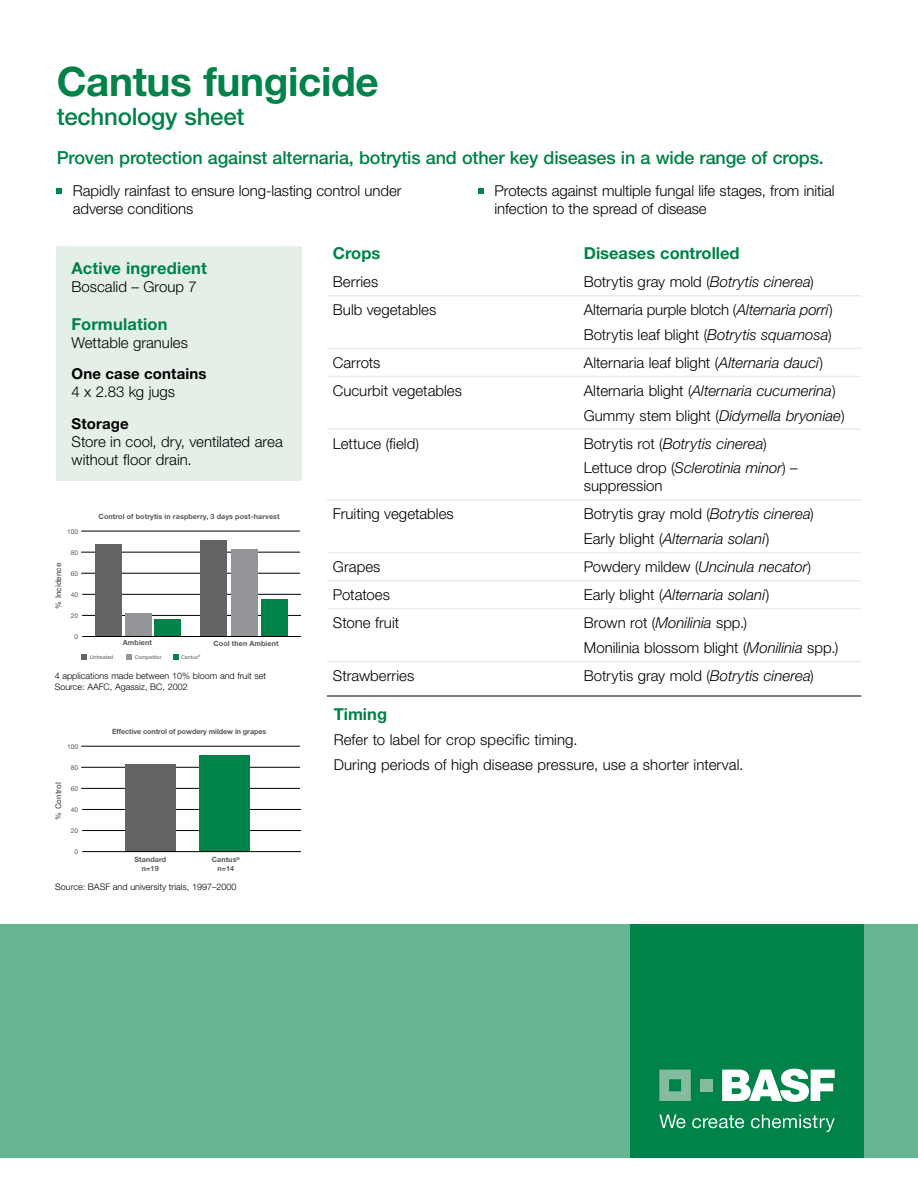
<style>
.page{position:relative;width:918px;height:1188px;background:#fff}
.page>*{position:absolute;margin:0;border:0;box-sizing:border-box;transform-origin:0 0}
.t1{font:700 40.5px "Helvetica Neue LT Std";letter-spacing:-.01em;color:#008248}
.t2{font:500 24px "Helvetica Neue LT Std";letter-spacing:-.01em;color:#008248}
.t3{font:500 18px "Helvetica Neue LT Std";letter-spacing:-.01em;color:#008248}
.t4{font:700 16.5px "Helvetica Neue LT Std";color:#008248}
.t5{font:300 15px/24.8px "Helvetica Neue LT Std";color:#000}
.t6{font:italic 300 15px/24.8px "Helvetica Neue LT Std";color:#000}
.t7{font:700 15px "Helvetica Neue LT Std";letter-spacing:.01em;color:#000}
.t8{font:300 9px/10.5px "Helvetica Neue LT Std";color:#000}
.t9{font:500 7.8px "Helvetica Neue LT Std";color:#58585a}
.t10{font:700 7.2px/8.6px "Helvetica Neue LT Std";letter-spacing:.01em;color:#58585a;text-align:center}
.t11{font:700 7.2px "Helvetica Neue LT Std";letter-spacing:-.01em;color:#58585a}
.t12{font:6.6px "Helvetica Neue LT Std";letter-spacing:.005em;color:#58585a}
.t13{font:5.25px "Helvetica Neue LT Std";letter-spacing:.01em;color:#58585a}
.t14{font:3px "Helvetica Neue LT Std";color:#58585a}
.s1{font-style:italic}
.s2{font-style:normal}
</style>
<div class="page">
<div style="left:0;top:924px;width:918px;height:234px;background:#66b491"></div>
<div style="left:630px;top:924px;width:234px;height:234px;background:#008248"></div>
<svg style="left:659px;top:1070px;width:32px;height:31px"></svg>
<div style="left:700px;top:1079px;width:13px;height:12px;background:#85bb9f"></div>
<svg style="left:722px;top:1069px;width:113px;height:33px"></svg>
<svg style="left:659px;top:1115px;width:26px;height:13px"></svg>
<svg style="left:692px;top:1115px;width:52px;height:13px"></svg>
<svg style="left:751px;top:1115px;width:84px;height:17px"></svg>
<div style="left:57px;top:247px;width:245px;height:234px;background:#e4efe8"></div>
<svg style="left:57px;top:189px;width:5px;height:5px"></svg>
<svg style="left:478px;top:189px;width:6px;height:5px"></svg>
<hr style="left:327px;top:696px;width:534px;height:1px;background:#000">
<hr style="left:327px;top:295px;width:251px;height:1px;background:#e4efe8">
<hr style="left:578px;top:295px;width:283px;height:1px;background:#e4efe8">
<hr style="left:327px;top:348px;width:251px;height:1px;background:#e4efe8">
<hr style="left:578px;top:348px;width:283px;height:1px;background:#e4efe8">
<hr style="left:327px;top:376px;width:251px;height:1px;background:#e4efe8">
<hr style="left:578px;top:376px;width:283px;height:1px;background:#e4efe8">
<hr style="left:327px;top:428px;width:251px;height:2px;background:#e4efe8">
<hr style="left:578px;top:428px;width:283px;height:2px;background:#e4efe8">
<hr style="left:327px;top:499px;width:251px;height:2px;background:#e4efe8">
<hr style="left:578px;top:499px;width:283px;height:2px;background:#e4efe8">
<hr style="left:327px;top:552px;width:251px;height:1px;background:#e4efe8">
<hr style="left:578px;top:552px;width:283px;height:1px;background:#e4efe8">
<hr style="left:327px;top:580px;width:251px;height:1px;background:#e4efe8">
<hr style="left:578px;top:580px;width:283px;height:1px;background:#e4efe8">
<hr style="left:327px;top:608px;width:251px;height:1px;background:#e4efe8">
<hr style="left:578px;top:608px;width:283px;height:1px;background:#e4efe8">
<hr style="left:327px;top:661px;width:251px;height:1px;background:#e4efe8">
<hr style="left:578px;top:661px;width:283px;height:1px;background:#e4efe8">
<svg style="left:81px;top:655px;width:6px;height:5px"></svg>
<hr style="left:81px;top:531px;width:219px;height:1px;background:#000">
<hr style="left:81px;top:573px;width:219px;height:1px;background:#000">
<hr style="left:81px;top:552px;width:219px;height:1px;background:#000">
<hr style="left:82px;top:594px;width:219px;height:1px;background:#000">
<hr style="left:82px;top:615px;width:219px;height:1px;background:#000">
<div style="left:155px;top:619px;width:26px;height:17px;background:#008248"></div>
<div style="left:95px;top:544px;width:26px;height:92px;background:#636466"></div>
<div style="left:125px;top:613px;width:26px;height:23px;background:#939598"></div>
<div style="left:261px;top:599px;width:26px;height:37px;background:#008248"></div>
<div style="left:201px;top:540px;width:26px;height:96px;background:#636466"></div>
<div style="left:231px;top:549px;width:26px;height:87px;background:#939598"></div>
<hr style="left:82px;top:636px;width:219px;height:1px;background:#000">
<svg style="left:173px;top:655px;width:5px;height:5px"></svg>
<svg style="left:127px;top:655px;width:5px;height:5px"></svg>
<hr style="left:81px;top:746px;width:219px;height:1px;background:#000">
<hr style="left:81px;top:788px;width:219px;height:1px;background:#000">
<hr style="left:81px;top:767px;width:219px;height:1px;background:#000">
<hr style="left:82px;top:809px;width:219px;height:1px;background:#000">
<hr style="left:82px;top:830px;width:219px;height:1px;background:#000">
<div style="left:199px;top:755px;width:51px;height:97px;background:#008248"></div>
<div style="left:125px;top:764px;width:50px;height:88px;background:#636466"></div>
<hr style="left:82px;top:851px;width:219px;height:1px;background:#000">
<h1 class="t1" style="left:57px;top:57px;width:324px">Cantus fungicide</h1>
<h2 class="t2" style="left:57px;top:102px;width:189px">technology sheet</h2>
<p class="t3" style="left:57px;top:147px;width:769px">Proven protection against alternaria, botrytis and other key diseases in a wide range of crops.</p>
<p class="t5" style="left:73px;top:182px;width:330px;line-height:18px">Rapidly rainfast to ensure long-lasting control under adverse conditions</p>
<p class="t5" style="left:495px;top:182px;width:342px;line-height:18px">Protects against multiple fungal life stages, from initial infection to the spread of disease</p>
<p class="t4" style="left:72px;top:258px;width:137px">Active ingredient</p>
<p class="t5" style="left:72px;top:274px;width:127px">Boscalid – Group 7</p>
<p class="t4" style="left:72px;top:314px;width:98px">Formulation</p>
<p class="t5" style="left:72px;top:330px;width:118px">Wettable granules</p>
<p class="t7" style="left:72px;top:365px;width:137px">One case contains</p>
<p class="t5" style="left:72px;top:379px;width:105px">4 x 2.83 kg jugs</p>
<p class="t7" style="left:72px;top:414px;width:59px">Storage</p>
<p class="t5" style="left:72px;top:432px;width:213px;line-height:18px">Store in cool, dry, ventilated area without floor drain.</p>
<p class="t12" style="left:67px;top:527px;width:13px">100</p>
<p class="t12" style="left:71px;top:548px;width:9px">80</p>
<p class="t12" style="left:71px;top:569px;width:9px">60</p>
<p class="t12" style="left:71px;top:590px;width:9px">40</p>
<p class="t12" style="left:71px;top:611px;width:9px">20</p>
<p class="t12" style="left:74px;top:632px;width:5px">0</p>
<p class="t9" style="left:54px;top:609px;width:47px;rotate:-90deg">% Incidence</p>
<p class="t10" style="left:99px;top:512px;width:183px">Control of botrytis in raspberry, 3 days post-harvest</p>
<p class="t10" style="left:123px;top:638px;width:31px">Ambient</p>
<p class="t10" style="left:213px;top:639px;width:67px">Cool then Ambient</p>
<p class="t13" style="left:135px;top:654px;width:28px">Competitor</p>
<p class="t14" style="left:198px;top:655px;width:4px">®</p>
<p class="t8" style="left:55px;top:670px;width:213px">4 applications made between 10% bloom and fruit set<br>Source: AAFC, Agassiz, BC, 2002</p>
<p class="t13" style="left:181px;top:654px;width:18px">Cantus</p>
<p class="t13" style="left:90px;top:654px;width:25px">Untreated</p>
<p class="t12" style="left:67px;top:742px;width:13px">100</p>
<p class="t12" style="left:71px;top:763px;width:9px">80</p>
<p class="t12" style="left:71px;top:784px;width:9px">60</p>
<p class="t12" style="left:71px;top:805px;width:9px">40</p>
<p class="t12" style="left:71px;top:826px;width:9px">20</p>
<p class="t12" style="left:74px;top:847px;width:5px">0</p>
<p class="t9" style="left:54px;top:820px;width:39px;rotate:-90deg">% Control</p>
<p class="t11" style="left:112px;top:727px;width:156px">Effective control of powdery mildew in grapes</p>
<p class="t10" style="left:134px;top:855px;width:33px">Standard n=19</p>
<p class="t10" style="left:212px;top:855px;width:30px">Cantus<sup>® </sup>n=14</p>
<p class="t8" style="left:55px;top:881px;width:183px">Source: BASF and university trials, 1997–2000</p>
<p class="t4" style="left:333px;top:243px;width:49px">Crops</p>
<p class="t4" style="left:584px;top:243px;width:157px">Diseases controlled</p>
<p class="t5" style="left:333px;top:269px;width:47px">Berries</p>
<p class="t5" style="left:584px;top:269px;width:232px">Botrytis gray mold (<span class="s1">Botrytis cinerea</span>)</p>
<p class="t5" style="left:333px;top:297px;width:105px">Bulb vegetables</p>
<p class="t5" style="left:584px;top:297px;width:250px">Alternaria purple blotch (<span class="s1">Alternaria porri</span>)<br>Botrytis leaf blight (<span class="s1">Botrytis squamosa</span>)</p>
<p class="t5" style="left:333px;top:350px;width:49px">Carrots</p>
<p class="t5" style="left:584px;top:350px;width:241px">Alternaria leaf blight (<span class="s1">Alternaria dauci</span>)</p>
<p class="t5" style="left:333px;top:378px;width:131px">Cucurbit vegetables</p>
<p class="t6" style="left:584px;top:378px;width:262px"><span class="s2">Alternaria blight (</span>Alternaria cucumerina<span class="s2">)<br>Gummy stem blight (</span>Didymella bryoniae<span class="s2">)</span></p>
<p class="t5" style="left:333px;top:431px;width:88px">Lettuce (field)</p>
<p class="t6" style="left:584px;top:431px;width:216px"><span class="s2">Botrytis rot (</span>Botrytis cinerea<span class="s2">)<br>Lettuce drop (</span>Sclerotinia minor<span class="s2">) –</span></p>
<p class="t5" style="left:584px;top:473px;width:80px">suppression</p>
<p class="t5" style="left:333px;top:501px;width:122px">Fruiting vegetables</p>
<p class="t5" style="left:584px;top:501px;width:232px">Botrytis gray mold (<span class="s1">Botrytis cinerea</span>)<br>Early blight (<span class="s1">Alternaria solani</span>)</p>
<p class="t5" style="left:333px;top:554px;width:49px">Grapes</p>
<p class="t5" style="left:584px;top:554px;width:229px">Powdery mildew (<span class="s1">Uncinula necator</span>)</p>
<p class="t5" style="left:333px;top:582px;width:58px">Potatoes</p>
<p class="t6" style="left:584px;top:582px;width:187px"><span class="s2">Early blight (</span>Alternaria solani<span class="s2">)</span></p>
<p class="t5" style="left:333px;top:610px;width:68px">Stone fruit</p>
<p class="t5" style="left:584px;top:610px;width:256px">Brown rot (<span class="s1">Monilinia</span> spp.)<br>Monilinia blossom blight (<span class="s1">Monilinia</span> spp.)</p>
<p class="t5" style="left:333px;top:663px;width:83px">Strawberries</p>
<p class="t5" style="left:584px;top:663px;width:232px">Botrytis gray mold (<span class="s1">Botrytis cinerea</span>)</p>
<p class="t4" style="left:334px;top:704px;width:55px">Timing</p>
<p class="t5" style="left:334px;top:727px;width:411px">Refer to label for crop specific timing.<br>During periods of high disease pressure, use a shorter interval.</p>
</div>
